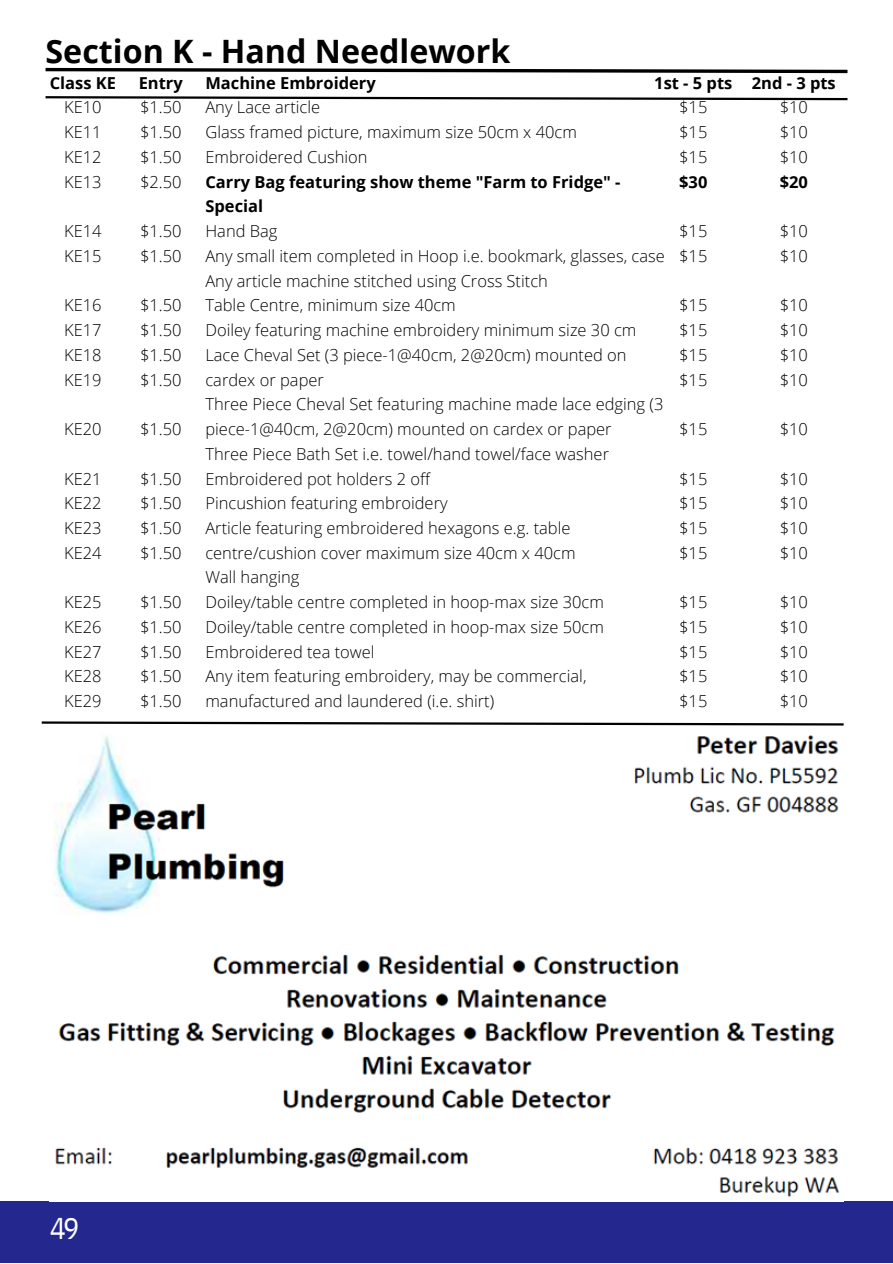
<style>
.page{position:relative;width:893px;height:1264px;background:#fff}
.page>*{position:absolute;margin:0;border:0;box-sizing:border-box;transform-origin:0 0}
.t1{font:700 32.25px "Open Sans";color:#000}
.t2{font:30px "IBM Plex Sans Cond";color:#fff}
.t3{font:300 16.5px/24.8px "Open Sans";color:#000}
.t4{font:700 16.5px/24.8px "Open Sans";color:#000}
</style>
<div class="page">
<svg style="left:45px;top:67px;width:803px;height:7px"></svg>
<svg style="left:45px;top:96px;width:803px;height:5px"></svg>
<div style="left:0;top:1201px;width:892px;height:61px;background:#24278d"></div>
<img style="left:54px;top:735px;width:786px;height:462px">
<svg style="left:41px;top:721px;width:803px;height:5px"></svg>
<p class="t1" style="left:46px;top:28px;width:466px">Section K - Hand Needlework</p>
<p class="t4" style="left:50px;top:70px;width:68px">Class KE</p>
<p class="t3" style="left:64px;top:95px;width:39px">KE10</p>
<p class="t3" style="left:64px;top:119px;width:39px">KE11</p>
<p class="t3" style="left:64px;top:144px;width:39px">KE12</p>
<p class="t3" style="left:64px;top:169px;width:39px">KE13</p>
<p class="t3" style="left:64px;top:218px;width:39px">KE14</p>
<p class="t3" style="left:64px;top:243px;width:39px">KE15</p>
<p class="t3" style="left:64px;top:292px;width:39px">KE16</p>
<p class="t3" style="left:64px;top:317px;width:39px">KE17</p>
<p class="t3" style="left:64px;top:342px;width:39px">KE18</p>
<p class="t3" style="left:64px;top:367px;width:39px">KE19</p>
<p class="t3" style="left:64px;top:416px;width:39px">KE20</p>
<p class="t3" style="left:64px;top:466px;width:39px">KE21</p>
<p class="t3" style="left:64px;top:490px;width:39px">KE22</p>
<p class="t3" style="left:64px;top:515px;width:39px">KE23</p>
<p class="t3" style="left:64px;top:540px;width:39px">KE24</p>
<p class="t3" style="left:64px;top:589px;width:39px">KE25</p>
<p class="t3" style="left:64px;top:614px;width:39px">KE26</p>
<p class="t3" style="left:64px;top:639px;width:39px">KE27</p>
<p class="t3" style="left:64px;top:663px;width:39px">KE28</p>
<p class="t3" style="left:64px;top:688px;width:39px">KE29</p>
<p class="t4" style="left:205px;top:70px;width:172px">Machine Embroidery</p>
<p class="t3" style="left:205px;top:95px;width:116px">Any Lace article</p>
<p class="t3" style="left:205px;top:119px;width:373px">Glass framed picture, maximum size 50cm x 40cm</p>
<p class="t3" style="left:205px;top:144px;width:164px">Embroidered Cushion</p>
<p class="t4" style="left:205px;top:169px;width:416px">Carry Bag featuring show theme "Farm to Fridge" -<br>Special</p>
<p class="t3" style="left:205px;top:218px;width:74px">Hand Bag</p>
<p class="t3" style="left:205px;top:243px;width:461px">Any small item completed in Hoop i.e. bookmark, glasses, case</p>
<p class="t3" style="left:205px;top:268px;width:344px">Any article machine stitched using Cross Stitch</p>
<p class="t3" style="left:205px;top:292px;width:252px">Table Centre, minimum size 40cm</p>
<p class="t3" style="left:205px;top:317px;width:432px">Doiley featuring machine embroidery minimum size 30 cm</p>
<p class="t3" style="left:205px;top:342px;width:422px">Lace Cheval Set (3 piece-1@40cm, 2@20cm) mounted on cardex or paper</p>
<p class="t3" style="left:205px;top:391px;width:459px">Three Piece Cheval Set featuring machine made lace edging (3 piece-1@40cm, 2@20cm) mounted on cardex or paper</p>
<p class="t3" style="left:205px;top:441px;width:405px">Three Piece Bath Set i.e. towel/hand towel/face washer</p>
<p class="t3" style="left:205px;top:466px;width:226px">Embroidered pot holders 2 off</p>
<p class="t3" style="left:205px;top:490px;width:244px">Pincushion featuring embroidery</p>
<p class="t3" style="left:205px;top:515px;width:371px">Article featuring embroidered hexagons e.g. table centre/cushion cover maximum size 40cm x 40cm</p>
<p class="t3" style="left:205px;top:564px;width:95px">Wall hanging</p>
<p class="t3" style="left:205px;top:589px;width:400px">Doiley/table centre completed in hoop-max size 30cm</p>
<p class="t3" style="left:205px;top:614px;width:400px">Doiley/table centre completed in hoop-max size 50cm</p>
<p class="t3" style="left:205px;top:639px;width:171px">Embroidered tea towel</p>
<p class="t3" style="left:205px;top:663px;width:382px">Any item featuring embroidery, may be commercial, manufactured and laundered (i.e. shirt)</p>
<p class="t4" style="left:139px;top:70px;width:46px">Entry</p>
<p class="t3" style="left:140px;top:95px;width:43px">$1.50</p>
<p class="t3" style="left:140px;top:119px;width:43px">$1.50</p>
<p class="t3" style="left:140px;top:144px;width:43px">$1.50</p>
<p class="t3" style="left:140px;top:169px;width:43px">$2.50</p>
<p class="t3" style="left:140px;top:218px;width:43px">$1.50</p>
<p class="t3" style="left:140px;top:243px;width:43px">$1.50</p>
<p class="t3" style="left:140px;top:292px;width:43px">$1.50</p>
<p class="t3" style="left:140px;top:317px;width:43px">$1.50</p>
<p class="t3" style="left:140px;top:342px;width:43px">$1.50</p>
<p class="t3" style="left:140px;top:367px;width:43px">$1.50</p>
<p class="t3" style="left:140px;top:416px;width:43px">$1.50</p>
<p class="t3" style="left:140px;top:466px;width:43px">$1.50</p>
<p class="t3" style="left:140px;top:490px;width:43px">$1.50</p>
<p class="t3" style="left:140px;top:515px;width:43px">$1.50</p>
<p class="t3" style="left:140px;top:540px;width:43px">$1.50</p>
<p class="t3" style="left:140px;top:589px;width:43px">$1.50</p>
<p class="t3" style="left:140px;top:614px;width:43px">$1.50</p>
<p class="t3" style="left:140px;top:639px;width:43px">$1.50</p>
<p class="t3" style="left:140px;top:663px;width:43px">$1.50</p>
<p class="t3" style="left:140px;top:688px;width:43px">$1.50</p>
<p class="t4" style="left:654px;top:70px;width:80px">1st - 5 pts</p>
<p class="t3" style="left:679px;top:95px;width:30px">$15</p>
<p class="t3" style="left:679px;top:119px;width:30px">$15</p>
<p class="t3" style="left:679px;top:144px;width:30px">$15</p>
<p class="t4" style="left:679px;top:169px;width:30px">$30</p>
<p class="t3" style="left:679px;top:218px;width:30px">$15</p>
<p class="t3" style="left:679px;top:243px;width:30px">$15</p>
<p class="t3" style="left:679px;top:292px;width:30px">$15</p>
<p class="t3" style="left:679px;top:317px;width:30px">$15</p>
<p class="t3" style="left:679px;top:342px;width:30px">$15</p>
<p class="t3" style="left:679px;top:367px;width:30px">$15</p>
<p class="t3" style="left:679px;top:416px;width:30px">$15</p>
<p class="t3" style="left:679px;top:466px;width:30px">$15</p>
<p class="t3" style="left:679px;top:490px;width:30px">$15</p>
<p class="t3" style="left:679px;top:515px;width:30px">$15</p>
<p class="t3" style="left:679px;top:540px;width:30px">$15</p>
<p class="t3" style="left:679px;top:589px;width:30px">$15</p>
<p class="t3" style="left:679px;top:614px;width:30px">$15</p>
<p class="t3" style="left:679px;top:639px;width:30px">$15</p>
<p class="t3" style="left:679px;top:663px;width:30px">$15</p>
<p class="t3" style="left:679px;top:688px;width:30px">$15</p>
<p class="t4" style="left:751px;top:70px;width:85px">2nd - 3 pts</p>
<p class="t3" style="left:779px;top:95px;width:30px">$10</p>
<p class="t3" style="left:779px;top:119px;width:30px">$10</p>
<p class="t3" style="left:779px;top:144px;width:30px">$10</p>
<p class="t4" style="left:779px;top:169px;width:30px">$20</p>
<p class="t3" style="left:779px;top:218px;width:30px">$10</p>
<p class="t3" style="left:779px;top:243px;width:30px">$10</p>
<p class="t3" style="left:779px;top:292px;width:30px">$10</p>
<p class="t3" style="left:779px;top:317px;width:30px">$10</p>
<p class="t3" style="left:779px;top:342px;width:30px">$10</p>
<p class="t3" style="left:779px;top:367px;width:30px">$10</p>
<p class="t3" style="left:779px;top:416px;width:30px">$10</p>
<p class="t3" style="left:779px;top:466px;width:30px">$10</p>
<p class="t3" style="left:779px;top:490px;width:30px">$10</p>
<p class="t3" style="left:779px;top:515px;width:30px">$10</p>
<p class="t3" style="left:779px;top:540px;width:30px">$10</p>
<p class="t3" style="left:779px;top:589px;width:30px">$10</p>
<p class="t3" style="left:779px;top:614px;width:30px">$10</p>
<p class="t3" style="left:779px;top:639px;width:30px">$10</p>
<p class="t3" style="left:779px;top:663px;width:30px">$10</p>
<p class="t3" style="left:779px;top:688px;width:30px">$10</p>
<p class="t2" style="left:50px;top:1207px;width:31px">49</p>
</div>
